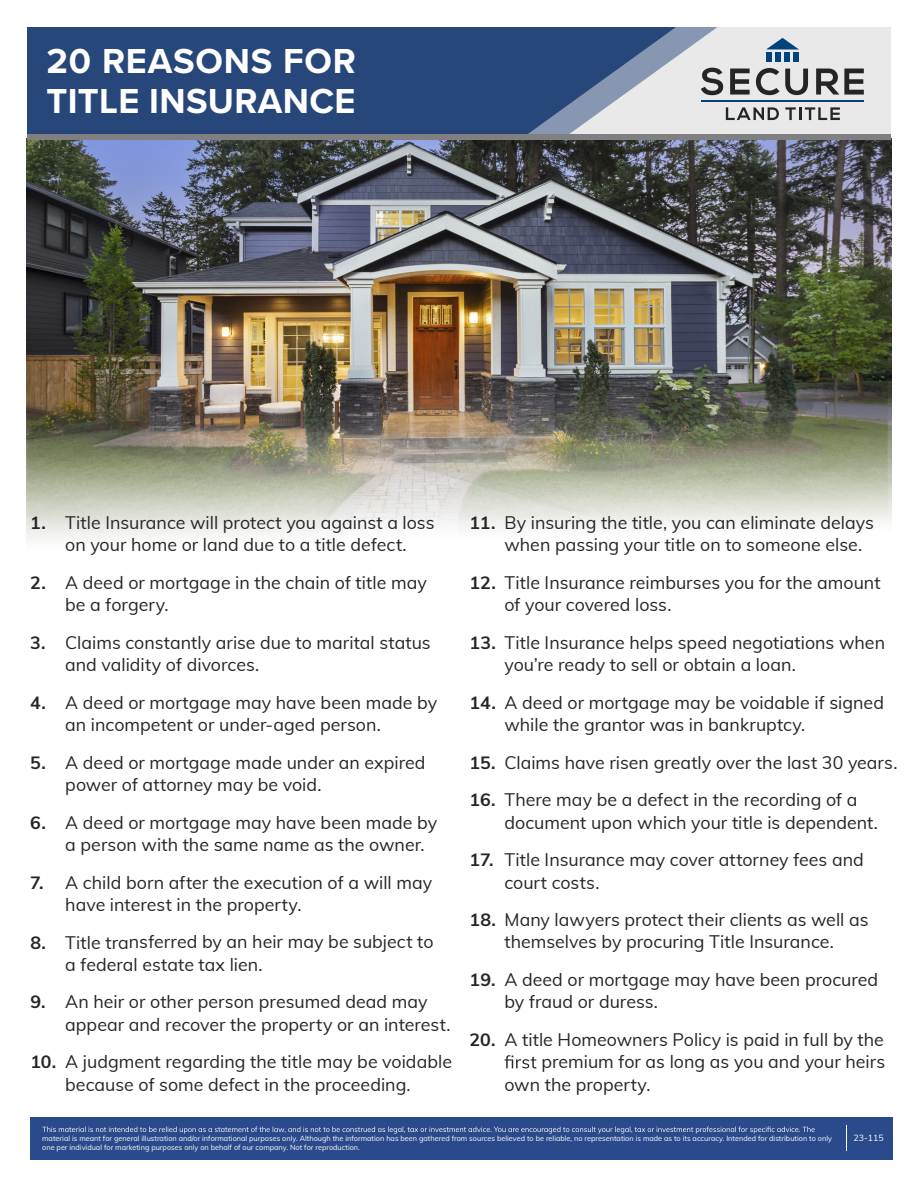
<style>
.page{position:relative;width:918px;height:1188px;background:#fff}
.page>*{position:absolute;margin:0;border:0;box-sizing:border-box;transform-origin:0 0}
.t1{font:700 36px/39.9px "Proxima Nova";letter-spacing:.01em;color:#fff}
.t2{font:17.7px/22.2px "Muli";color:#272425}
.t3{font:8.85px "Muli";color:#fff}
.t4{font:7.35px/8.9px "Muli";color:#fff}
.s1{font-weight:700}
</style>
<div class="page">
<img style="left:27px;top:140px;width:864px;height:401px">
<svg style="left:505px;top:1055px;width:31px;height:13px"></svg>
<div style="left:30px;top:1117px;width:862px;height:43px;background:#2a4a8c"></div>
<svg style="left:42px;top:1127px;width:773px;height:7px"></svg>
<svg style="left:846px;top:1125px;width:1px;height:26px"></svg>
<div style="left:27px;top:27px;width:864px;height:110px;background:#274679"></div>
<div style="left:27px;top:134px;width:864px;height:6px;background:#808083"></div>
<svg style="left:528px;top:27px;width:363px;height:107px"></svg>
<h1 class="t1" style="left:46px;top:40px;width:311px">20 REASONS FOR<br>TITLE INSURANCE</h1>
<p class="t2" style="left:30px;top:510px;width:406px;text-align:center"><span class="s1">1.</span> Title Insurance will protect you against a loss on your home or land due to a title defect.</p>
<p class="t2" style="left:65px;top:570px;width:363px;text-indent:-35px"><span class="s1">2.</span> A deed or mortgage in the chain of title may be a forgery.</p>
<p class="t2" style="left:65px;top:630px;width:367px;text-indent:-35px"><span class="s1">3.</span> Claims constantly arise due to marital status and validity of divorces.</p>
<p class="t2" style="left:65px;top:690px;width:373px;text-indent:-35px"><span class="s1">4.</span> A deed or mortgage may have been made by an incompetent or under-aged person.</p>
<p class="t2" style="left:65px;top:750px;width:362px;text-indent:-35px"><span class="s1">5.</span> A deed or mortgage made under an expired power of attorney may be void.</p>
<p class="t2" style="left:65px;top:810px;width:373px;text-indent:-35px"><span class="s1">6.</span> A deed or mortgage may have been made by a person with the same name as the owner.</p>
<p class="t2" style="left:65px;top:870px;width:369px;text-indent:-35px"><span class="s1">7.</span> A child born after the execution of a will may have interest in the property.</p>
<p class="t2" style="left:65px;top:930px;width:370px;text-indent:-35px"><span class="s1">8.</span> Title transferred by an heir may be subject to a federal estate tax lien.</p>
<p class="t2" style="left:65px;top:990px;width:387px;text-indent:-35px"><span class="s1">9.</span> An heir or other person presumed dead may appear and recover the property or an interest.</p>
<p class="t2" style="left:30px;top:1050px;width:423px;text-align:center"><span class="s1">10.</span> A judgment regarding the title may be voidable because of some defect in the proceeding.</p>
<p class="t2" style="left:504px;top:510px;width:371px;text-indent:-35px"><span class="s1">11.</span> By insuring the title, you can eliminate delays when passing your title on to someone else.</p>
<p class="t2" style="left:504px;top:570px;width:378px;text-indent:-35px"><span class="s1">12.</span> Title Insurance reimburses you for the amount of your covered loss.</p>
<p class="t2" style="left:504px;top:630px;width:382px;text-indent:-35px"><span class="s1">13.</span> Title Insurance helps speed negotiations when you’re ready to sell or obtain a loan.</p>
<p class="t2" style="left:504px;top:690px;width:381px;text-indent:-35px"><span class="s1">14.</span> A deed or mortgage may be voidable if signed while the grantor was in bankruptcy.</p>
<p class="t2" style="left:469px;top:750px;width:430px"><span class="s1">15.</span> Claims have risen greatly over the last 30 years.</p>
<p class="t2" style="left:504px;top:788px;width:375px;text-indent:-35px"><span class="s1">16.</span> There may be a defect in the recording of a document upon which your title is dependent.</p>
<p class="t2" style="left:504px;top:848px;width:361px;text-indent:-35px"><span class="s1">17.</span> Title Insurance may cover attorney fees and court costs.</p>
<p class="t2" style="left:470px;top:908px;width:401px;text-align:center"><span class="s1">18.</span> Many lawyers protect their clients as well as themselves by procuring Title Insurance.</p>
<p class="t2" style="left:504px;top:968px;width:375px;text-indent:-35px"><span class="s1">19.</span> A deed or mortgage may have been procured by fraud or duress.</p>
<p class="t2" style="left:470px;top:1028px;width:416px"><span class="s1">20.</span> A title Homeowners Policy is paid in full by the</p>
<p class="t2" style="left:541px;top:1050px;width:345px">premium for as long as you and your heirs</p>
<p class="t2" style="left:504px;top:1072px;width:148px">own the property.</p>
<p class="t4" style="left:42px;top:1133px;width:791px">material is meant for general illustration and/or informational purposes only. Although the information has been gathered from sources believed to be reliable, no representation is made as to its accuracy. Intended for distribution to only one per individual for marketing purposes only on behalf of our company. Not for reproduction.</p>
<p class="t3" style="left:854px;top:1132px;width:32px">23-115</p>
</div>
